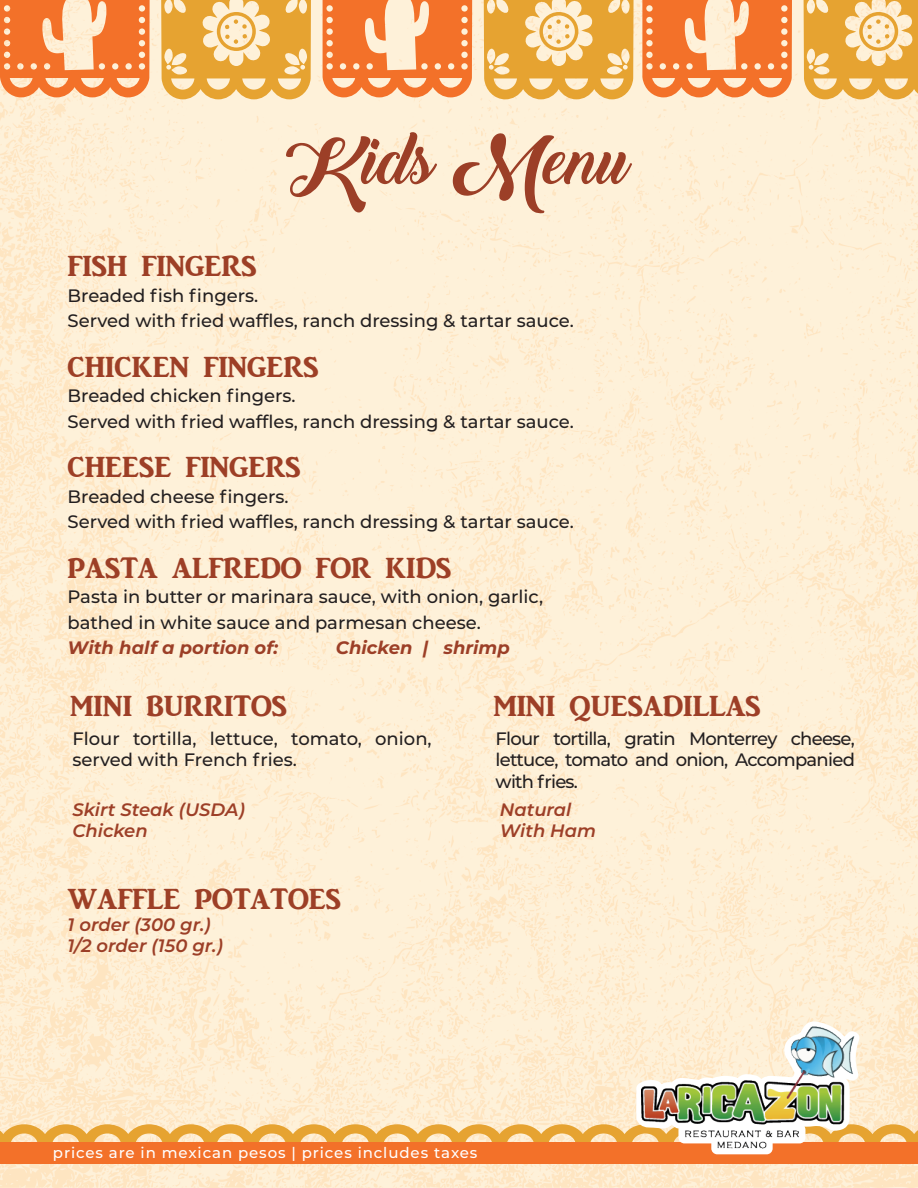
<style>
.page{position:relative;width:918px;height:1188px;background:#fff}
.page>*{position:absolute;margin:0;border:0;box-sizing:border-box;transform-origin:0 0}
.t1{font:64.2px "Backto Black Demo";color:#9c3f27}
.t2{font:30px "ARJULIAN";color:#9d3f26}
.t3{font:30px "ARJULIAN";color:#9d3f27}
.t4{font:500 18px/25.5px "Montserrat";color:#231f20}
.t5{font:italic 600 18px/21.6px "Montserrat";color:#9d3f27}
.t6{font:italic 700 18px "Montserrat";color:#9c3f27}
.t7{font:italic 600 18px/21.6px "Montserrat";color:#9c3f27}
.t8{font:500 15px "Montserrat";letter-spacing:.06em;color:#fff}
</style>
<div class="page">
<img style="left:0;top:0;width:918px;height:1188px">
<div style="left:0;top:1142px;width:464px;height:22px;background:#f37129"></div>
<div style="left:454px;top:1142px;width:464px;height:22px;background:#f37129"></div>
<svg style="left:0;top:0;width:150px;height:97px;background:#f6975d"></svg>
<svg style="left:161px;top:0;width:150px;height:99px;background:#eebd6a"></svg>
<svg style="left:323px;top:0;width:149px;height:97px;background:#f6985e"></svg>
<svg style="left:484px;top:0;width:150px;height:99px;background:#eebd69"></svg>
<svg style="left:642px;top:0;width:150px;height:97px;background:#f6985f"></svg>
<svg style="left:804px;top:0;width:114px;height:99px;background:#eebf6d"></svg>
<svg style="left:0;top:1022px;width:918px;height:132px;background:#fadab4"></svg>
<img style="left:642px;top:1027px;width:212px;height:121px">
<h1 class="t1" style="left:286px;top:125px;width:345px">Kids Menu</h1>
<h2 class="t2" style="left:68px;top:250px;width:191px">FISH FINGERS</h2>
<p class="t4" style="left:68px;top:282px;width:508px">Breaded fish fingers.<br>Served with fried waffles, ranch dressing &amp; tartar sauce.</p>
<h2 class="t2" style="left:68px;top:351px;width:253px">CHICKEN FINGERS</h2>
<p class="t4" style="left:68px;top:382px;width:508px">Breaded chicken fingers.<br>Served with fried waffles, ranch dressing &amp; tartar sauce.</p>
<h2 class="t2" style="left:68px;top:451px;width:235px">CHEESE FINGERS</h2>
<p class="t4" style="left:68px;top:483px;width:508px">Breaded cheese fingers.<br>Served with fried waffles, ranch dressing &amp; tartar sauce.</p>
<h2 class="t2" style="left:68px;top:552px;width:385px">PASTA ALFREDO FOR KIDS</h2>
<p class="t4" style="left:68px;top:583px;width:477px">Pasta in butter or marinara sauce, with onion, garlic, bathed in white sauce and parmesan cheese.</p>
<p class="t6" style="left:68px;top:635px;width:212px">With half a portion of:</p>
<p class="t6" style="left:336px;top:635px;width:175px">Chicken | shrimp</p>
<h2 class="t3" style="left:70px;top:690px;width:218px">MINI BURRITOS</h2>
<p class="t4" style="left:72px;top:727px;width:361px;line-height:21.6px">Flour tortilla, lettuce, tomato, onion, served with French fries.</p>
<h2 class="t3" style="left:494px;top:690px;width:269px">MINI QUESADILLAS</h2>
<p class="t4" style="left:496px;top:727px;width:361px;line-height:21.6px;text-align:justify">Flour tortilla, gratin Monterrey cheese, lettuce, tomato and onion, Accompanied with fries.</p>
<p class="t5" style="left:72px;top:798px;width:174px">Skirt Steak (USDA)<br>Chicken</p>
<p class="t5" style="left:500px;top:798px;width:98px">Natural<br>With Ham</p>
<h2 class="t2" style="left:68px;top:883px;width:275px">WAFFLE POTATOES</h2>
<p class="t7" style="left:68px;top:913px;width:157px">1 order (300 gr.)<br>1/2 order (150 gr.)</p>
<p class="t8" style="left:53px;top:1143px;width:426px">prices are in mexican pesos | prices includes taxes</p>
</div>
